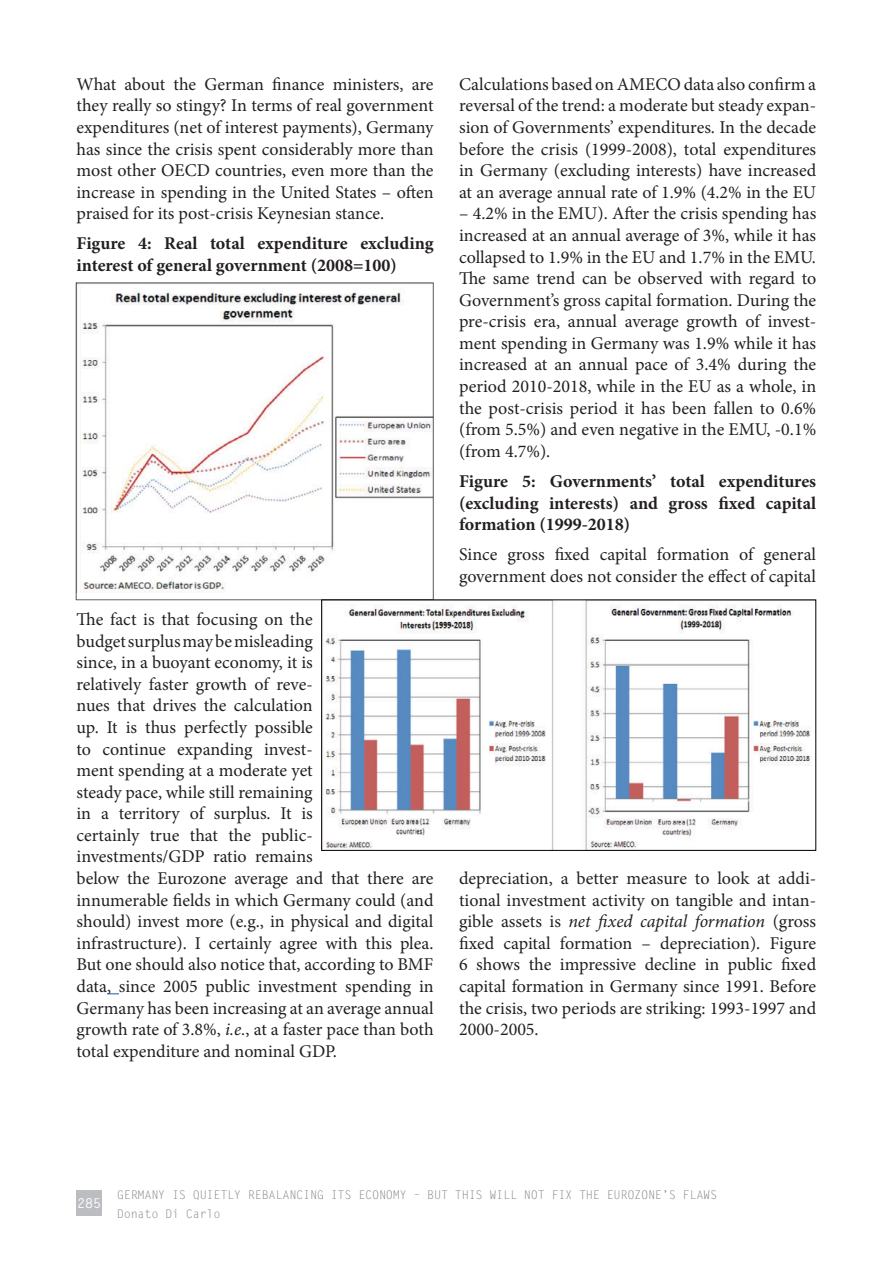
<style>
.page{position:relative;width:893px;height:1263px;background:#fff}
.page>*{position:absolute;margin:0;border:0;box-sizing:border-box;transform-origin:0 0}
.t1{font:18px/21.6px "Minion Pro";color:#231f20;text-align:justify}
.t2{font:700 18px/21.6px "Minion Pro";color:#231f20}
.t3{font:700 13.5px "Letter Gothic Std";color:#fff}
.t4{font:12px/19.2px "Letter Gothic Std";letter-spacing:-.025em;color:#808285}
.s1{font-style:italic}
</style>
<div class="page">
<div style="left:77px;top:1190px;width:25px;height:25px;background:#bbbdc0"></div>
<svg style="left:107px;top:993px;width:12px;height:1px"></svg>
<svg style="left:76px;top:283px;width:358px;height:317px"></svg>
<img style="left:323px;top:601px;width:488px;height:248px">
<div style="left:321px;top:599px;width:495px;height:252px;border:1px solid #000"></div>
<p class="t1" style="left:77px;top:75px;width:359px">What about the German finance ministers, are they really so stingy? In terms of real government expenditures (net of interest payments), Germany has since the crisis spent considerably more than most other OECD countries, even more than the increase in spending in the United States – often praised for its post-crisis Keynesian stance.</p>
<p class="t2" style="left:77px;top:234px;width:358px">Figure 4: Real total expenditure excluding interest of general government (2008=100)</p>
<p class="t1" style="left:77px;top:610px;width:359px;text-align:left">The fact is that focusing on the<br>budget surplus may be misleading<br>since, in a buoyant economy, it is<br>relatively faster growth of reve-<br>nues that drives the calculation<br>up. It is thus perfectly possible<br>to continue expanding invest-<br>ment spending at a moderate yet<br>steady pace, while still remaining<br>in a territory of surplus. It is<br>certainly true that the public&shy;investments/GDP ratio remains<br>below the Eurozone average and that there are innumerable fields in which Germany could (and should) invest more (e.g., in physical and digital infrastructure). I certainly agree with this plea.<br>But one should also notice that, according to BMF data, since 2005 public investment spending in Germany has been increasing at an average annual growth rate of 3.8%, <span class="s1">i.e.</span>, at a faster pace than both total expenditure and nominal GDP.</p>
<p class="t1" style="left:459px;top:75px;width:359px">Calculations based on AMECO data also confirm a reversal of the trend: a moderate but steady expan&shy;sion of Governments’ expenditures. In the decade before the crisis (1999-2008), total expenditures in Germany (excluding interests) have increased at an average annual rate of 1.9% (4.2% in the EU</p>
<p class="t1" style="left:459px;top:204px;width:359px">– 4.2% in the EMU). After the crisis spending has increased at an annual average of 3%, while it has collapsed to 1.9% in the EU and 1.7% in the EMU.<br>The same trend can be observed with regard to Government’s gross capital formation. During the pre-crisis era, annual average growth of invest&shy;ment spending in Germany was 1.9% while it has increased at an annual pace of 3.4% during the period 2010-2018, while in the EU as a whole, in the post-crisis period it has been fallen to 0.6% (from 5.5%) and even negative in the EMU, -0.1% (from 4.7%).</p>
<p class="t2" style="left:459px;top:472px;width:359px;text-align:justify">Figure 5: Governments’ total expenditures (excluding interests) and gross fixed capital formation (1999-2018)</p>
<p class="t1" style="left:459px;top:545px;width:358px">Since gross fixed capital formation of general government does not consider the effect of capital</p>
<p class="t1" style="left:459px;top:869px;width:359px">depreciation, a better measure to look at addi&shy;tional investment activity on tangible and intan&shy;gible assets is <span class="s1">net fixed capital formation</span> (gross fixed capital formation – depreciation). Figure 6 shows the impressive decline in public fixed capital formation in Germany since 1991. Before the crisis, two periods are striking: 1993-1997 and 2000-2005.</p>
<p class="t3" style="left:77px;top:1195px;width:26px">285</p>
<p class="t4" style="left:117px;top:1185px;width:602px">GERMANY IS QUIETLY REBALANCING ITS ECONOMY – BUT THIS WILL NOT FIX THE EUROZONE’S FLAWS<br>Donato Di Carlo</p>
</div>
